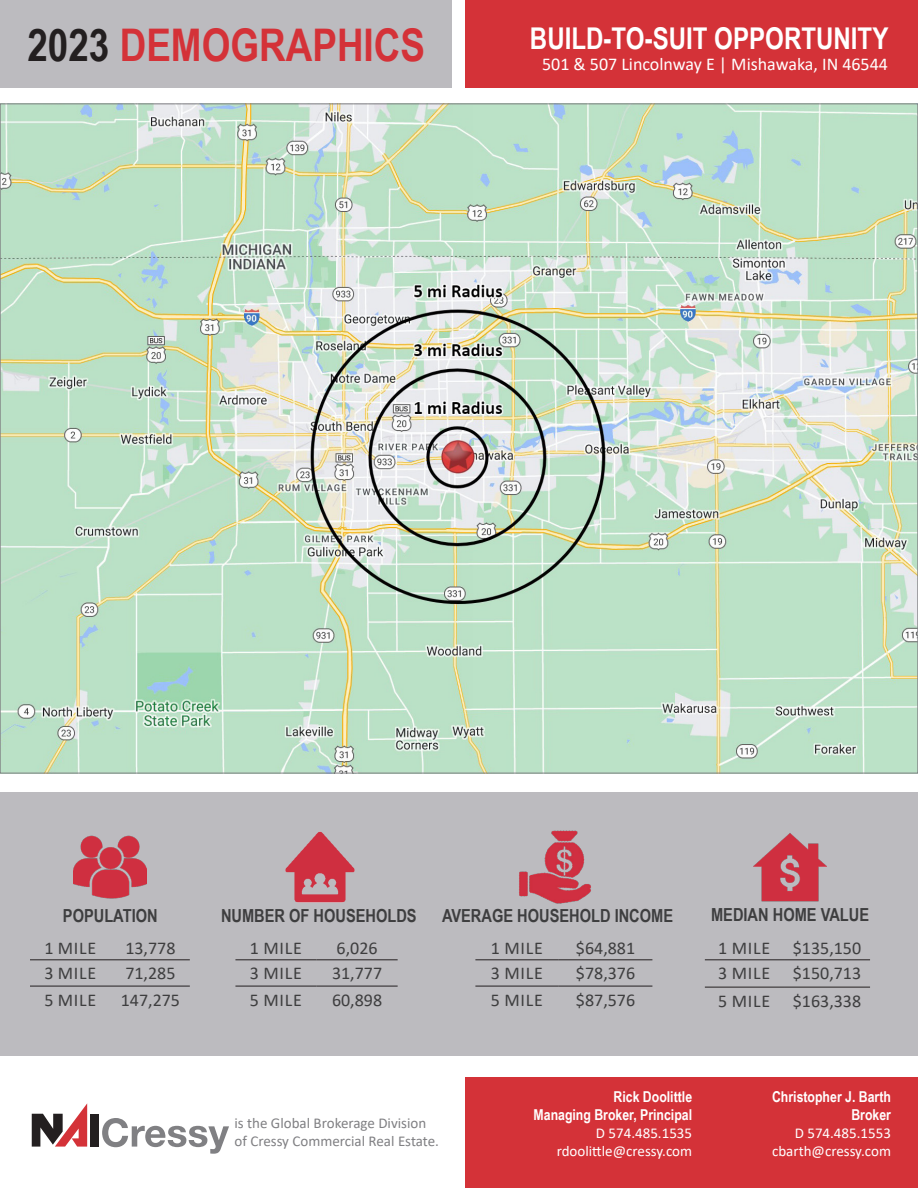
<style>
.page{position:relative;width:918px;height:1188px;background:#fff}
.page>*{position:absolute;margin:0;border:0;box-sizing:border-box;transform-origin:0 0}
.t1{font:700 45px "Arial Narrow";color:#d43238}
.t2{font:700 30px "Arial Narrow";color:#fff}
.table_row{font:18px "Calibri";color:#3e3e3f}
.body{font:700 18px "Arial Narrow";color:#3e3e3f}
.t3{font:18px "Calibri";color:#fff}
.t4{font:15px/18px "Calibri";color:#fff;text-align:right}
.t5{font:700 15px/18px "Arial Narrow";color:#fff;text-align:right}
.t6{font:15px/18px "Calibri";color:#808083}
.s1{color:#231f20}
</style>
<div class="page">
<div style="left:466px;top:1078px;width:452px;height:110px;background:#d43238"></div>
<div style="left:90px;top:1114px;width:9px;height:33px;background:#231f20"></div>
<svg style="left:32px;top:1103px;width:55px;height:44px"></svg>
<svg style="left:102px;top:1118px;width:127px;height:36px"></svg>
<div style="left:466px;top:0;width:452px;height:87px;background:#d43238"></div>
<img style="left:2px;top:106px;width:914px;height:665px">
<div style="left:0;top:793px;width:918px;height:263px;background:#bcbbbf"></div>
<hr style="left:30px;top:959px;width:81px;height:1px;background:#231f20">
<hr style="left:111px;top:959px;width:79px;height:1px;background:#231f20">
<hr style="left:30px;top:986px;width:81px;height:1px;background:#231f20">
<hr style="left:111px;top:986px;width:79px;height:1px;background:#231f20">
<img style="left:74px;top:835px;width:73px;height:64px">
<img style="left:285px;top:831px;width:70px;height:72px">
<img style="left:519px;top:830px;width:72px;height:74px">
<img style="left:753px;top:833px;width:74px;height:69px">
<div style="left:0;top:0;width:452px;height:87px;background:#bcbbbf"></div>
<hr style="left:235px;top:959px;width:82px;height:1px;background:#231f20">
<hr style="left:317px;top:959px;width:81px;height:1px;background:#231f20">
<hr style="left:235px;top:986px;width:82px;height:1px;background:#231f20">
<hr style="left:317px;top:986px;width:81px;height:1px;background:#231f20">
<hr style="left:475px;top:959px;width:84px;height:1px;background:#231f20">
<hr style="left:559px;top:959px;width:93px;height:1px;background:#231f20">
<hr style="left:475px;top:986px;width:84px;height:1px;background:#231f20">
<hr style="left:559px;top:986px;width:93px;height:1px;background:#231f20">
<hr style="left:705px;top:959px;width:79px;height:1px;background:#231f20">
<hr style="left:784px;top:959px;width:86px;height:1px;background:#231f20">
<hr style="left:705px;top:987px;width:79px;height:1px;background:#231f20">
<hr style="left:784px;top:987px;width:86px;height:1px;background:#231f20">
<p class="t1" style="left:27px;top:11px;width:399px"><span class="s1">2023</span> DEMOGRAPHICS</p>
<h2 class="t2" style="left:530px;top:16px;width:360px">BUILD-TO-SUIT OPPORTUNITY</h2>
<p class="t3" style="left:542px;top:52px;width:347px">501 &amp; 507 Lincolnway E | Mishawaka, IN 46544</p>
<p class="body" style="left:63px;top:902px;width:96px">POPULATION</p>
<p class="table_row" style="left:44px;top:935px;width:53px">1 MILE</p>
<p class="table_row" style="left:125px;top:935px;width:52px">13,778</p>
<p class="table_row" style="left:44px;top:961px;width:53px">3 MILE</p>
<p class="table_row" style="left:125px;top:961px;width:52px">71,285</p>
<p class="table_row" style="left:44px;top:987px;width:53px">5 MILE</p>
<p class="table_row" style="left:121px;top:987px;width:61px">147,275</p>
<p class="body" style="left:221px;top:902px;width:197px">NUMBER OF HOUSEHOLDS</p>
<p class="table_row" style="left:250px;top:935px;width:53px">1 MILE</p>
<p class="table_row" style="left:337px;top:935px;width:43px">6,026</p>
<p class="table_row" style="left:250px;top:961px;width:53px">3 MILE</p>
<p class="table_row" style="left:332px;top:961px;width:52px">31,777</p>
<p class="table_row" style="left:250px;top:987px;width:53px">5 MILE</p>
<p class="table_row" style="left:332px;top:987px;width:52px">60,898</p>
<p class="body" style="left:442px;top:902px;width:233px">AVERAGE HOUSEHOLD INCOME</p>
<p class="table_row" style="left:491px;top:935px;width:53px">1 MILE</p>
<p class="table_row" style="left:576px;top:935px;width:61px">$64,881</p>
<p class="table_row" style="left:491px;top:961px;width:53px">3 MILE</p>
<p class="table_row" style="left:576px;top:961px;width:61px">$78,376</p>
<p class="table_row" style="left:491px;top:987px;width:53px">5 MILE</p>
<p class="table_row" style="left:576px;top:987px;width:61px">$87,576</p>
<p class="body" style="left:711px;top:901px;width:160px">MEDIAN HOME VALUE</p>
<p class="table_row" style="left:718px;top:935px;width:53px">1 MILE</p>
<p class="table_row" style="left:793px;top:935px;width:70px">$135,150</p>
<p class="table_row" style="left:718px;top:961px;width:53px">3 MILE</p>
<p class="table_row" style="left:793px;top:961px;width:70px">$150,713</p>
<p class="table_row" style="left:718px;top:988px;width:53px">5 MILE</p>
<p class="table_row" style="left:793px;top:988px;width:70px">$163,338</p>
<p class="t6" style="left:234px;top:1114px;width:206px">is the Global Brokerage Division of Cressy Commercial Real Estate.</p>
<p class="t5" style="left:534px;top:1087px;width:160px">Rick Doolittle<br>Managing Broker, Principal</p>
<p class="t4" style="left:557px;top:1124px;width:137px">D 574.485.1535 rdoolittle@cressy.com</p>
<p class="t5" style="left:772px;top:1087px;width:120px">Christopher J. Barth<br>Broker</p>
<p class="t4" style="left:772px;top:1124px;width:120px">D 574.485.1553 cbarth@cressy.com</p>
</div>
